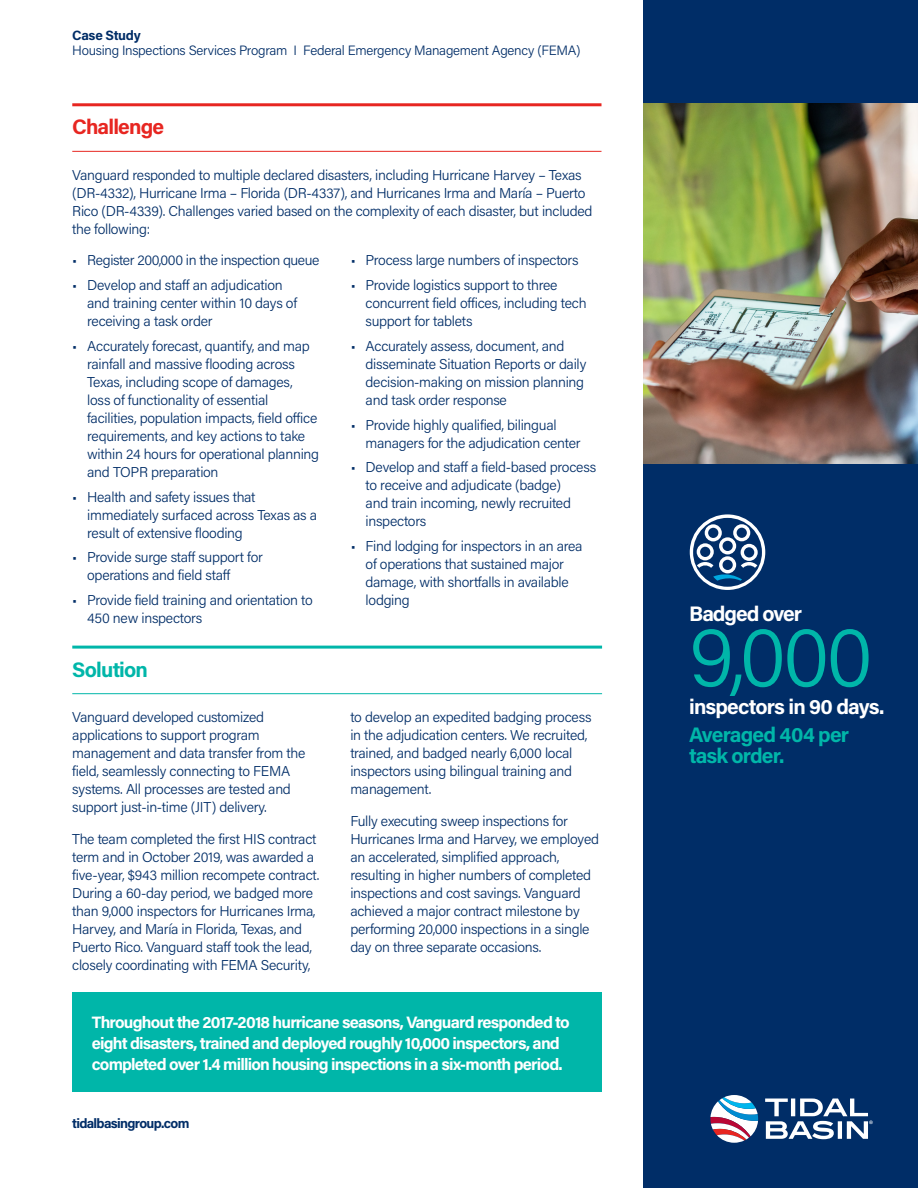
<style>
.page{position:relative;width:918px;height:1188px;background:#fff}
.page>*{position:absolute;margin:0;border:0;box-sizing:border-box;transform-origin:0 0}
.t1{font:300 85.35px "Acumin Pro";color:#00b6a9}
.t2{font:700 21px/21px "Acumin Pro";letter-spacing:-.04em;color:#00b6a9}
.t3{font:700 21px "Acumin Pro";letter-spacing:-.045em;color:#fff}
.t4{font:700 21px "Acumin Pro";letter-spacing:-.04em;color:#e72621}
.t5{font:700 16.5px/21px "Acumin Pro";letter-spacing:-.05em;color:#fff}
.t6{font:300 14.25px/18px "Acumin Pro";letter-spacing:-.02em;color:#002d67}
.t7{font:300 13.5px "Acumin Pro";letter-spacing:-.02em;color:#002d67}
.t8{font:700 13.5px "Acumin Pro";letter-spacing:-.05em;color:#002d67}
.t9{font:700 13.5px "Acumin Pro";letter-spacing:-.03em;color:#002d67}
.t10{font:10.5px "Acumin Pro";color:#fff}
</style>
<div class="page">
<div style="left:644px;top:0;width:274px;height:1188px;background:#002d67"></div>
<svg style="left:765px;top:1099px;width:103px;height:40px"></svg>
<svg style="left:710px;top:1095px;width:48px;height:48px"></svg>
<hr style="left:72px;top:103px;width:530px;height:3px;background:#e72621">
<hr style="left:72px;top:646px;width:530px;height:3px;background:#00b6a9">
<hr style="left:72px;top:151px;width:530px;height:1px;background:#e72621">
<hr style="left:72px;top:693px;width:530px;height:1px;background:#00b6a9">
<div style="left:72px;top:993px;width:530px;height:99px;background:#00b6a9"></div>
<svg style="left:690px;top:514px;width:75px;height:76px"></svg>
<img style="left:644px;top:104px;width:274px;height:359px">
<p class="t9" style="left:72px;top:25px;width:70px">Case Study</p>
<p class="t7" style="left:72px;top:41px;width:510px">Housing Inspections Services Program I Federal Emergency Management Agency (FEMA)</p>
<h2 class="t4" style="left:72px;top:112px;width:93px">Challenge</h2>
<p class="t6" style="left:72px;top:165px;width:522px">Vanguard responded to multiple declared disasters, including Hurricane Harvey – Texas (DR-4332), Hurricane Irma – Florida (DR-4337), and Hurricanes Irma and María – Puerto Rico (DR-4339). Challenges varied based on the complexity of each disaster, but included the following:</p>
<p class="t6" style="left:72px;top:251px;width:249px">• Register 200,000 in the inspection queue</p>
<p class="t6" style="left:87px;top:275px;width:212px;text-indent:-15px">• Develop and staff an adjudication and training center within 10 days of receiving a task order</p>
<p class="t6" style="left:87px;top:336px;width:233px;text-indent:-15px">• Accurately forecast, quantify, and map rainfall and massive flooding across Texas, including scope of damages, loss of functionality of essential facilities, population impacts, field office requirements, and key actions to take within 24 hours for operational planning and TOPR preparation</p>
<p class="t6" style="left:87px;top:487px;width:232px;text-indent:-15px">• Health and safety issues that immediately surfaced across Texas as a result of extensive flooding</p>
<p class="t6" style="left:87px;top:548px;width:177px;text-indent:-15px">• Provide surge staff support for operations and field staff</p>
<p class="t6" style="left:87px;top:590px;width:227px;text-indent:-15px">• Provide field training and orientation to<br>450 new inspectors</p>
<p class="t6" style="left:351px;top:251px;width:230px">• Process large numbers of inspectors</p>
<p class="t6" style="left:366px;top:275px;width:222px;text-indent:-15px">• Provide logistics support to three concurrent field offices, including tech support for tablets</p>
<p class="t6" style="left:366px;top:336px;width:222px;text-indent:-15px">• Accurately assess, document, and disseminate Situation Reports or daily decision-making on mission planning and task order response</p>
<p class="t6" style="left:366px;top:415px;width:216px;text-indent:-15px">• Provide highly qualified, bilingual managers for the adjudication center</p>
<p class="t6" style="left:366px;top:458px;width:232px;text-indent:-15px">• Develop and staff a field-based process to receive and adjudicate (badge)<br>and train incoming, newly recruited inspectors</p>
<p class="t6" style="left:366px;top:536px;width:219px;text-indent:-15px">• Find lodging for inspectors in an area of operations that sustained major damage, with shortfalls in available lodging</p>
<h2 class="t2" style="left:72px;top:658px;width:77px">Solution</h2>
<p class="t6" style="left:72px;top:708px;width:235px">Vanguard developed customized applications to support program management and data transfer from the field, seamlessly connecting to FEMA systems. All processes are tested and support just-in-time (JIT) delivery.</p>
<p class="t6" style="left:72px;top:829px;width:249px">The team completed the first HIS contract term and in October 2019, was awarded a five-year, $943 million recompete contract.<br>During a 60-day period, we badged more than 9,000 inspectors for Hurricanes Irma, Harvey, and María in Florida, Texas, and Puerto Rico. Vanguard staff took the lead, closely coordinating with FEMA Security,</p>
<p class="t6" style="left:350px;top:708px;width:243px">to develop an expedited badging process in the adjudication centers. We recruited, trained, and badged nearly 6,000 local inspectors using bilingual training and management.</p>
<p class="t6" style="left:350px;top:811px;width:250px">Fully executing sweep inspections for Hurricanes Irma and Harvey, we employed an accelerated, simplified approach, resulting in higher numbers of completed inspections and cost savings. Vanguard achieved a major contract milestone by performing 20,000 inspections in a single day on three separate occasions.</p>
<p class="t5" style="left:92px;top:1011px;width:480px">Throughout the 2017-2018 hurricane seasons, Vanguard responded to eight disasters, trained and deployed roughly 10,000 inspectors, and completed over 1.4 million housing inspections in a six-month period.</p>
<p class="t8" style="left:72px;top:1113px;width:119px">tidalbasingroup.com</p>
<h2 class="t3" style="left:689px;top:599px;width:115px">Badged over</h2>
<h1 class="t1" style="left:689px;top:598px;width:185px">9,000</h1>
<h2 class="t3" style="left:689px;top:692px;width:197px">inspectors in 90 days.</h2>
<h2 class="t2" style="left:689px;top:723px;width:161px">Averaged 404 per task order.</h2>
<p class="t10" style="left:869px;top:1117px;width:5px">®</p>
</div>
